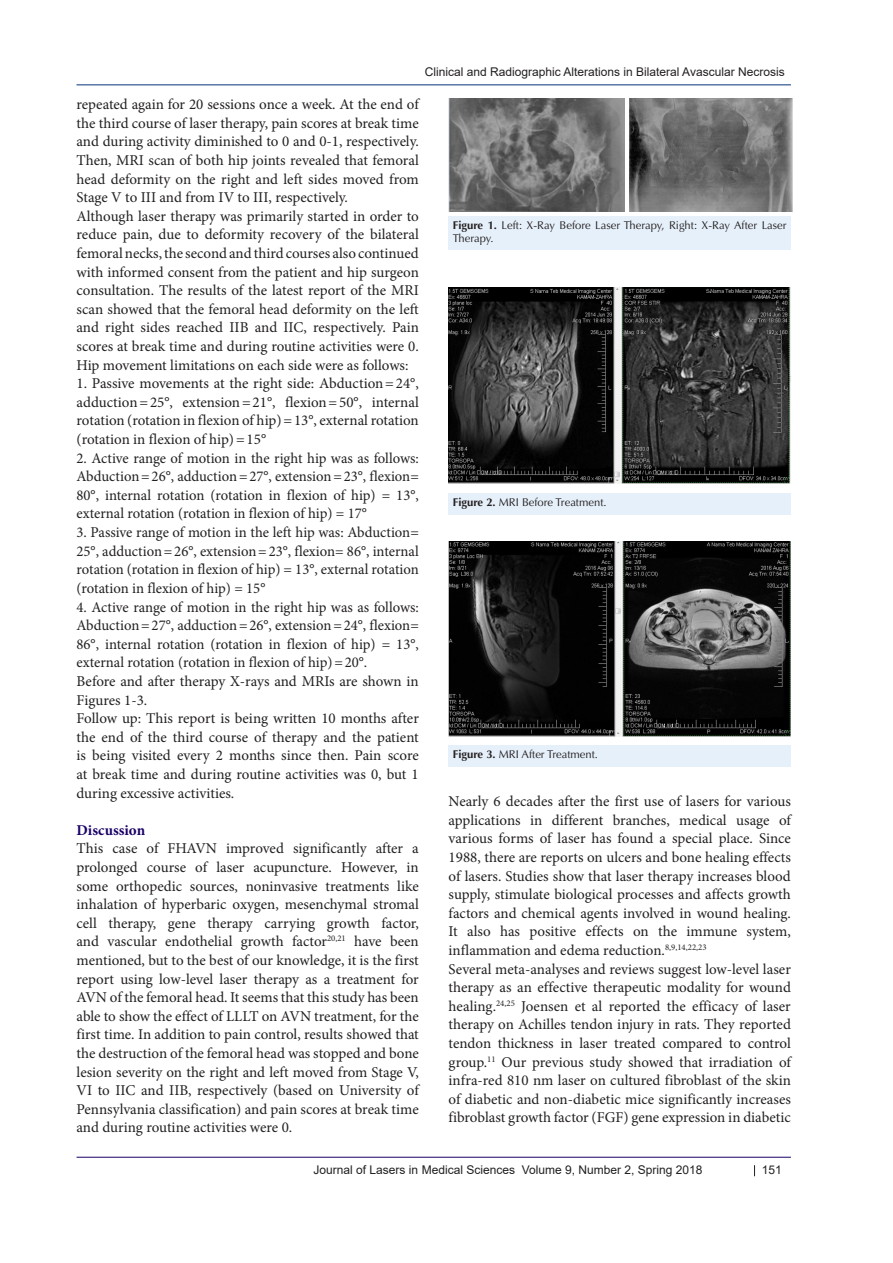
<style>
.page{position:relative;width:893px;height:1263px;background:#fff}
.page>*{position:absolute;margin:0;border:0;box-sizing:border-box;transform-origin:0 0}
.List_Paragraph{font:15px/18.6px "Minion Pro";color:#231f20;text-align:justify}
.t1{font:700 15px "Minion Pro";color:#190066}
.t2{font:12px "Arial";color:#231f20}
.t3{font:11.25px/12.3px "Optima LT Std";color:#231f20}
.s1{font-weight:700}
</style>
<div class="page">
<hr style="left:77px;top:1157px;width:714px;height:1px;background:#190066">
<hr style="left:77px;top:85px;width:714px;height:1px;background:#053278">
<img style="left:449px;top:98px;width:175px;height:113px">
<img style="left:629px;top:98px;width:163px;height:113px">
<div style="left:449px;top:217px;width:342px;height:33px;background:#e6f0fa"></div>
<div style="left:449px;top:493px;width:342px;height:21px;background:#e6f0fa"></div>
<div style="left:449px;top:746px;width:342px;height:21px;background:#e6f0fa"></div>
<img style="left:449px;top:288px;width:342px;height:195px">
<img style="left:449px;top:541px;width:342px;height:195px">
<p class="t2" style="left:425px;top:64px;width:361px">Clinical and Radiographic Alterations in Bilateral Avascular Necrosis</p>
<p class="List_Paragraph" style="left:77px;top:95px;width:344px">repeated again for 20 sessions once a week. At the end of the third course of laser therapy, pain scores at break time and during activity diminished to 0 and 0-1, respectively.<br>Then, MRI scan of both hip joints revealed that femoral head deformity on the right and left sides moved from Stage V to III and from IV to III, respectively.</p>
<p class="List_Paragraph" style="left:77px;top:207px;width:344px">Although laser therapy was primarily started in order to reduce pain, due to deformity recovery of the bilateral femoral necks, the second and third courses also continued with informed consent from the patient and hip surgeon consultation. The results of the latest report of the MRI scan showed that the femoral head deformity on the left and right sides reached IIB and IIC, respectively. Pain scores at break time and during routine activities were 0.<br>Hip movement limitations on each side were as follows:</p>
<p class="List_Paragraph" style="left:77px;top:374px;width:344px">1. Passive movements at the right side: Abduction=24°, adduction=25°, extension=21°, flexion=50°, internal rotation (rotation in flexion of hip)=13°, external rotation (rotation in flexion of hip)=15°</p>
<p class="List_Paragraph" style="left:77px;top:449px;width:344px">2. Active range of motion in the right hip was as follows:<br>Abduction=26°, adduction=27°, extension=23°, flexion= 80°, internal rotation (rotation in flexion of hip) = 13°, external rotation (rotation in flexion of hip) = 17°</p>
<p class="List_Paragraph" style="left:77px;top:523px;width:344px">3. Passive range of motion in the left hip was: Abduction= 25°, adduction=26°, extension=23°, flexion= 86°, internal rotation (rotation in flexion of hip) = 13°, external rotation (rotation in flexion of hip) = 15°</p>
<p class="List_Paragraph" style="left:77px;top:597px;width:344px">4. Active range of motion in the right hip was as follows:<br>Abduction=27°, adduction=26°, extension=24°, flexion= 86°, internal rotation (rotation in flexion of hip) = 13°, external rotation (rotation in flexion of hip)=20°.</p>
<p class="List_Paragraph" style="left:77px;top:672px;width:344px">Before and after therapy X-rays and MRIs are shown in<br>Figures 1-3.</p>
<p class="List_Paragraph" style="left:77px;top:709px;width:344px">Follow up: This report is being written 10 months after the end of the third course of therapy and the patient is being visited every 2 months since then. Pain score at break time and during routine activities was 0, but 1 during excessive activities.</p>
<p class="t1" style="left:77px;top:819px;width:70px">Discussion</p>
<p class="List_Paragraph" style="left:77px;top:839px;width:344px">This case of FHAVN improved significantly after a prolonged course of laser acupuncture. However, in some orthopedic sources, noninvasive treatments like inhalation of hyperbaric oxygen, mesenchymal stromal cell therapy, gene therapy carrying growth factor, and vascular endothelial growth factor<sup>20,21</sup> have been mentioned, but to the best of our knowledge, it is the first report using low-level laser therapy as a treatment for AVN of the femoral head. It seems that this study has been able to show the effect of LLLT on AVN treatment, for the first time. In addition to pain control, results showed that the destruction of the femoral head was stopped and bone lesion severity on the right and left moved from Stage V, VI to IIC and IIB, respectively (based on University of Pennsylvania classification) and pain scores at break time and during routine activities were 0.</p>
<p class="t3" style="left:453px;top:220px;width:335px"><span class="s1">Figure 1.</span> Left: X-Ray Before Laser Therapy, Right: X-Ray After Laser<br>Therapy.</p>
<p class="t3" style="left:453px;top:496px;width:155px"><span class="s1">Figure 2.</span> MRI Before Treatment.</p>
<p class="t3" style="left:453px;top:748px;width:147px"><span class="s1">Figure 3.</span> MRI After Treatment.</p>
<p class="List_Paragraph" style="left:449px;top:792px;width:344px">Nearly 6 decades after the first use of lasers for various applications in different branches, medical usage of various forms of laser has found a special place. Since 1988, there are reports on ulcers and bone healing effects of lasers. Studies show that laser therapy increases blood supply, stimulate biological processes and affects growth factors and chemical agents involved in wound healing.<br>It also has positive effects on the immune system, inflammation and edema reduction.<sup>8,9,14,22,23</sup></p>
<p class="List_Paragraph" style="left:449px;top:959px;width:344px">Several meta-analyses and reviews suggest low-level laser therapy as an effective therapeutic modality for wound healing.<sup>24,25</sup> Joensen et al reported the efficacy of laser therapy on Achilles tendon injury in rats. They reported tendon thickness in laser treated compared to control group.<sup>11</sup> Our previous study showed that irradiation of infra-red 810 nm laser on cultured fibroblast of the skin of diabetic and non-diabetic mice significantly increases fibroblast growth factor (FGF) gene expression in diabetic</p>
<p class="t2" style="left:314px;top:1162px;width:390px">Journal of Lasers in Medical Sciences Volume 9, Number 2, Spring 2018</p>
<p class="t2" style="left:762px;top:1161px;width:22px">151</p>
</div>
